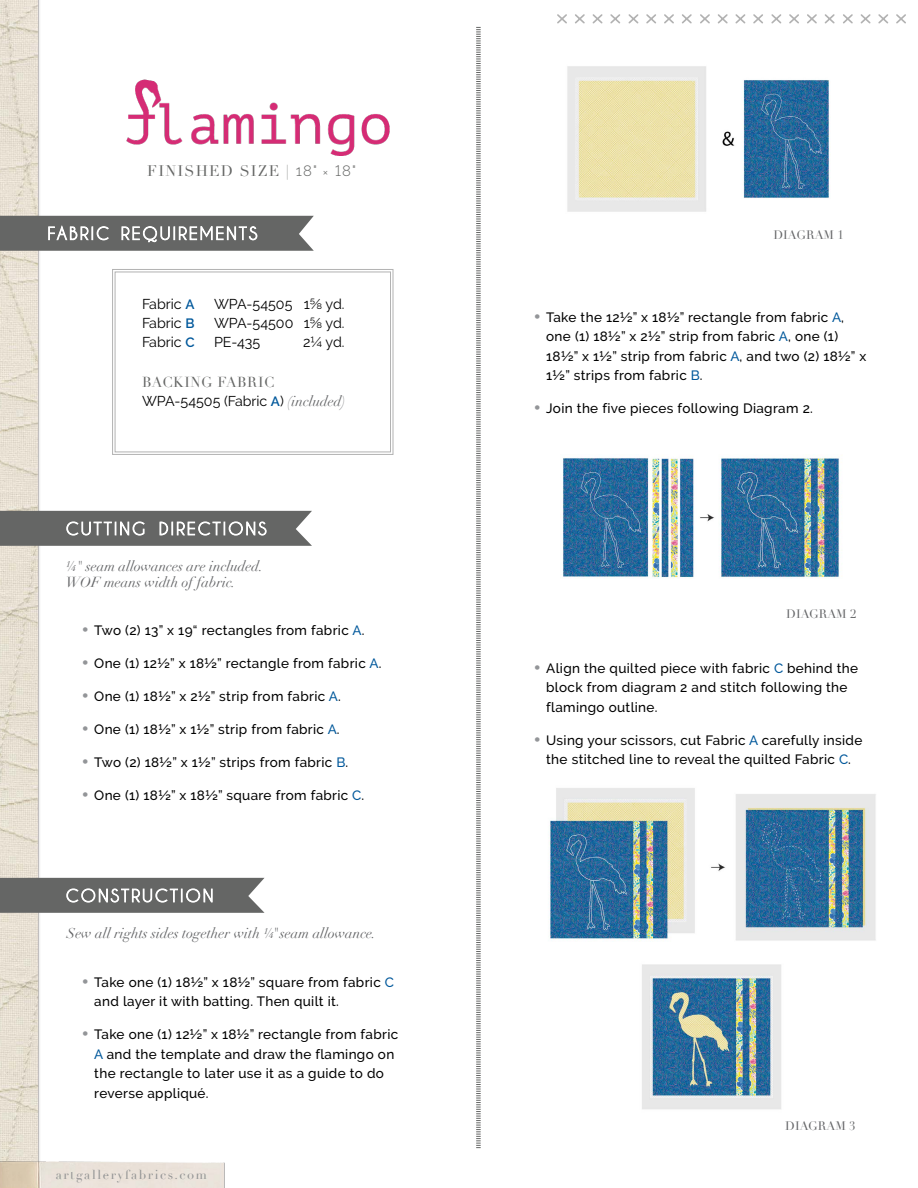
<style>
.page{position:relative;width:918px;height:1188px;background:#fff}
.page>*{position:absolute;margin:0;border:0;box-sizing:border-box;transform-origin:0 0}
.t1{font:15px "Didot";letter-spacing:.08em;color:#656665}
.t2{font:14.25px "Raleway";color:#000}
.t3{font:italic 14.1px/15.9px "Didot";color:#636466}
.t4{font:14.1px/18.9px "Didot";letter-spacing:.04em;color:#656665}
.t5{font:500 13.5px/19.5px "Raleway";letter-spacing:.025em;color:#000}
.t6{font:12.75px "Didot";letter-spacing:.125em;color:#939494}
.t7{font:12px "Didot";color:#636466}
.s1{font-family:"Raleway";font-weight:300}
.s2{font-family:"Raleway";font-weight:300;font-size:12px}
.s3{font-weight:600;font-size:13.5px;color:#01589b}
.s4{font-family:"Raleway";font-size:14.25px;color:#000}
.s5{font-family:"Raleway";color:#000}
.s6{font-family:"Raleway";font-weight:600;font-size:13.5px;color:#01589b}
.s7{font-style:italic;color:#636466}
.s8{font-family:"Century Gothic";font-weight:400;font-size:15px;color:#939598}
.s9{color:#01589b}
.s10{font-weight:600}
.s11{font-style:normal}
</style>
<div class="page">
<img style="left:0;top:0;width:62px;height:1154px">
<img style="left:0;top:1154px;width:225px;height:34px">
<svg style="left:557px;top:14px;width:349px;height:10px"></svg>
<svg style="left:112px;top:269px;width:282px;height:186px"></svg>
<div style="left:115px;top:272px;width:276px;height:180px;border:1px solid #b2b2b2"></div>
<svg style="left:0;top:216px;width:314px;height:35px;background:#777877"></svg>
<svg style="left:0;top:511px;width:312px;height:35px;background:#757675"></svg>
<svg style="left:476px;top:27px;width:5px;height:1121px"></svg>
<img style="left:567px;top:66px;width:263px;height:146px">
<img style="left:560px;top:458px;width:280px;height:121px">
<img style="left:550px;top:788px;width:326px;height:153px">
<img style="left:642px;top:964px;width:139px;height:145px">
<img style="left:126px;top:79px;width:264px;height:77px">
<svg style="left:0;top:878px;width:265px;height:35px;background:#757675"></svg>
<p class="t1" style="left:147px;top:162px;width:210px">FINISHED SIZE | <span class="s1">18"</span> <span class="s2">×</span> <span class="s1">18"</span></p>
<p class="t2" style="left:142px;top:295px;width:54px">Fabric <span class="s3">A</span></p>
<p class="t2" style="left:214px;top:295px;width:132px">WPA-54505 1⅝ yd.</p>
<p class="t2" style="left:142px;top:314px;width:54px">Fabric <span class="s3">B</span></p>
<p class="t2" style="left:214px;top:314px;width:132px">WPA-54500 1⅝ yd.</p>
<p class="t2" style="left:142px;top:333px;width:54px">Fabric <span class="s3">C</span></p>
<p class="t2" style="left:214px;top:333px;width:48px">PE-435</p>
<p class="t2" style="left:303px;top:333px;width:43px">2¼ yd.</p>
<p class="t4" style="left:142px;top:373px;width:205px">BACKING FABRIC<br><span class="s4">WPA-54505</span> <span class="s5">(Fabric</span> <span class="s6">A</span><span class="s5">)</span> <span class="s7">(included)</span></p>
<p class="t3" style="left:66px;top:558px;width:199px">¼" seam allowances are included.<br>WOF means width of fabric.</p>
<p class="t5" style="left:81px;top:620px;width:285px"><span class="s8">•</span> Two (2) 13” x 19“ rectangles from fabric <span class="s9">A</span>.</p>
<p class="t5" style="left:81px;top:653px;width:302px"><span class="s8">•</span> One (1) 12<span class="s10">½</span>” x 18<span class="s10">½</span>” rectangle from fabric <span class="s9">A</span>.</p>
<p class="t5" style="left:81px;top:686px;width:262px"><span class="s8">•</span> One (1) 18<span class="s10">½</span>” x 2<span class="s10">½</span>” strip from fabric <span class="s9">A</span>.</p>
<p class="t5" style="left:81px;top:719px;width:260px"><span class="s8">•</span> One (1) 18<span class="s10">½</span>” x 1<span class="s10">½</span>” strip from fabric <span class="s9">A</span>.</p>
<p class="t5" style="left:81px;top:752px;width:269px"><span class="s8">•</span> Two (2) 18<span class="s10">½</span>” x 1<span class="s10">½</span>” strips from fabric <span class="s9">B</span>.</p>
<p class="t5" style="left:81px;top:785px;width:285px"><span class="s8">•</span> One (1) 18<span class="s10">½</span>” x 18<span class="s10">½</span>” square from fabric <span class="s9">C</span>.</p>
<p class="t3" style="left:67px;top:925px;width:310px">Sew all rights sides together with ¼<span class="s11">"</span>seam allowance.</p>
<p class="t5" style="left:94px;top:972px;width:301px;text-indent:-14px"><span class="s8">•</span> Take one (1) 18<span class="s10">½</span>” x 18<span class="s10">½</span>” square from fabric <span class="s9">C </span>and layer it with batting. Then quilt it.</p>
<p class="t5" style="left:94px;top:1025px;width:306px;text-indent:-14px"><span class="s8">•</span> Take one (1) 12<span class="s10">½</span>” x 18<span class="s10">½</span>” rectangle from fabric <span class="s9">A</span> and the template and draw the flamingo on the rectangle to later use it as a guide to do reverse appliqué.</p>
<p class="t6" style="left:56px;top:1167px;width:153px">artgalleryfabrics.com</p>
<p class="t7" style="left:774px;top:228px;width:72px">DIAGRAM 1</p>
<p class="t5" style="left:546px;top:307px;width:322px;text-indent:-14px"><span class="s8">•</span> Take the 12<span class="s10">½</span>” x 18<span class="s10">½</span>” rectangle from fabric <span class="s9">A</span>, one (1) 18<span class="s10">½</span>” x 2<span class="s10">½</span>” strip from fabric <span class="s9">A</span>, one (1)<br>18<span class="s10">½</span>” x 1<span class="s10">½</span>” strip from fabric <span class="s9">A</span>, and two (2) 18<span class="s10">½</span>” x 1<span class="s10">½</span>” strips from fabric <span class="s9">B</span>.</p>
<p class="t5" style="left:533px;top:399px;width:282px"><span class="s8">•</span> Join the five pieces following Diagram 2.</p>
<p class="t7" style="left:786px;top:607px;width:72px">DIAGRAM 2</p>
<p class="t5" style="left:546px;top:658px;width:313px;text-indent:-14px"><span class="s8">•</span> Align the quilted piece with fabric <span class="s9">C</span> behind the block from diagram 2 and stitch following the flamingo outline.</p>
<p class="t5" style="left:533px;top:730px;width:331px;text-align:center"><span class="s8">•</span> Using your scissors, cut Fabric <span class="s9">A</span> carefully inside the stitched line to reveal the quilted Fabric <span class="s9">C</span>.</p>
<p class="t7" style="left:785px;top:1119px;width:72px">DIAGRAM 3</p>
</div>
